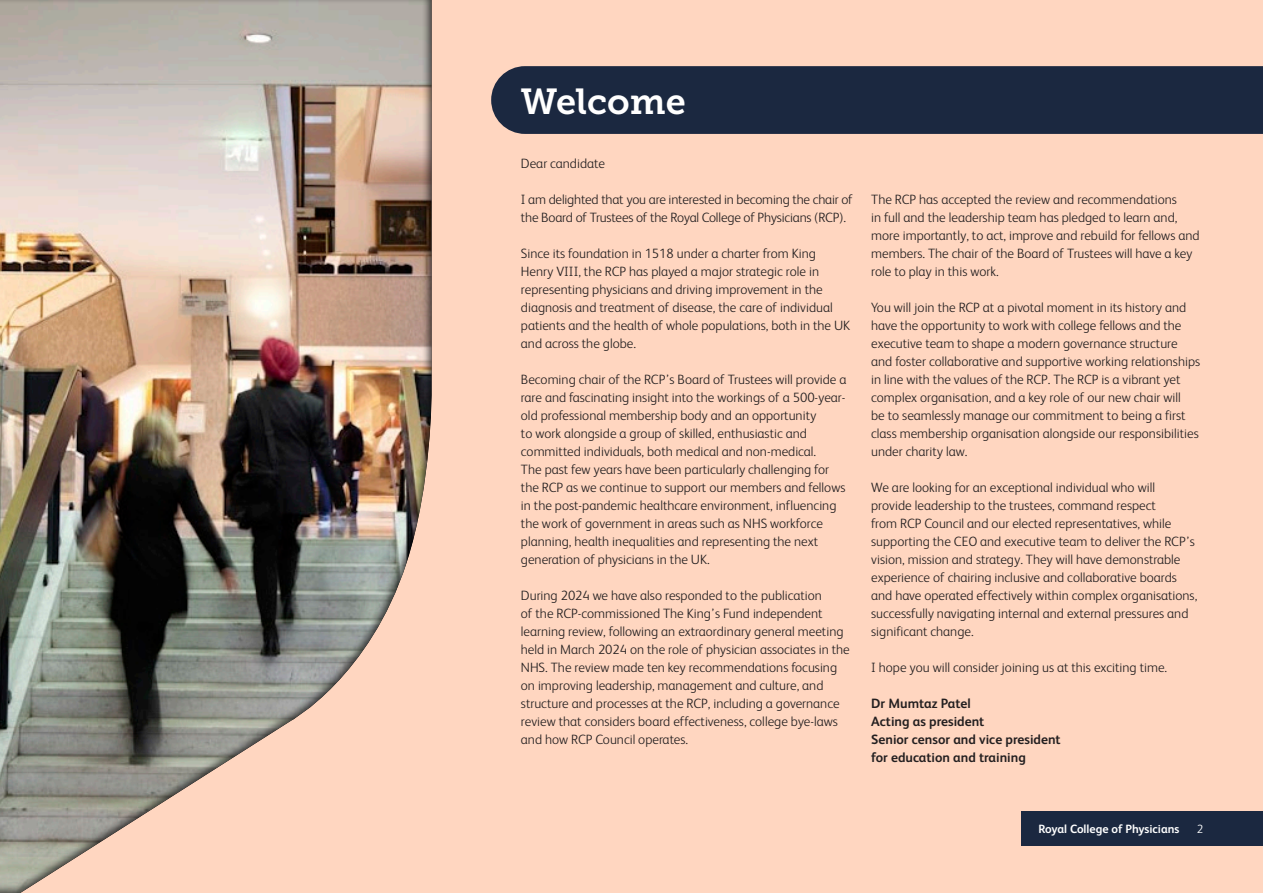
<style>
.page{position:relative;width:1263px;height:893px;background:#ffd6c0}
.page>*{position:absolute;margin:0;border:0;box-sizing:border-box;transform-origin:0 0}
.Headings{font:36px "Museo Slab 700";color:#fff}
.body_copy_sub_heading_bold{font:300 13.5px/18px "FS Albert";color:#231f20}
.body_copy_sub_heading_bold-2{font:700 13.5px/18px "FS Albert";color:#231f20}
.t1{font:700 12px "FS Albert";color:#fff}
.t2{font:300 12px "FS Albert";color:#fff}
</style>
<div class="page">
<div style="left:1021px;top:811px;width:242px;height:35px;background:#1b2840"></div>
<div style="left:491px;top:66px;width:772px;height:68px;background:#1b2840"></div>
<div style="left:0;top:0;width:432px;height:893px;background:#231f20;opacity:.75"></div>
<p class="Headings" style="left:521px;top:81px;width:166px">Welcome</p>
<p class="body_copy_sub_heading_bold" style="left:521px;top:154px;width:86px">Dear candidate</p>
<p class="body_copy_sub_heading_bold" style="left:521px;top:190px;width:333px">I am delighted that you are interested in becoming the chair of the Board of Trustees of the Royal College of Physicians (RCP).</p>
<p class="body_copy_sub_heading_bold" style="left:521px;top:244px;width:331px">Since its foundation in 1518 under a charter from King Henry VIII, the RCP has played a major strategic role in representing physicians and driving improvement in the diagnosis and treatment of disease, the care of individual patients and the health of whole populations, both in the UK and across the globe.</p>
<p class="body_copy_sub_heading_bold" style="left:521px;top:370px;width:327px">Becoming chair of the RCP’s Board of Trustees will provide a rare and fascinating insight into the workings of a 500-year&shy;old professional membership body and an opportunity<br>to work alongside a group of skilled, enthusiastic and committed individuals, both medical and non-medical.</p>
<p class="body_copy_sub_heading_bold" style="left:521px;top:460px;width:326px">The past few years have been particularly challenging for the RCP as we continue to support our members and fellows in the post-pandemic healthcare environment, influencing the work of government in areas such as NHS workforce planning, health inequalities and representing the next generation of physicians in the UK.</p>
<p class="body_copy_sub_heading_bold" style="left:521px;top:586px;width:330px">During 2024 we have also responded to the publication<br>of the RCP-commissioned The King’s Fund independent learning review, following an extraordinary general meeting held in March 2024 on the role of physician associates in the NHS. The review made ten key recommendations focusing on improving leadership, management and culture, and structure and processes at the RCP, including a governance review that considers board effectiveness, college bye-laws and how RCP Council operates.</p>
<p class="body_copy_sub_heading_bold" style="left:871px;top:190px;width:330px">The RCP has accepted the review and recommendations<br>in full and the leadership team has pledged to learn and, more importantly, to act, improve and rebuild for fellows and members. The chair of the Board of Trustees will have a key role to play in this work.</p>
<p class="body_copy_sub_heading_bold" style="left:871px;top:298px;width:331px">You will join the RCP at a pivotal moment in its history and have the opportunity to work with college fellows and the executive team to shape a modern governance structure and foster collaborative and supportive working relationships in line with the values of the RCP. The RCP is a vibrant yet complex organisation, and a key role of our new chair will<br>be to seamlessly manage our commitment to being a first class membership organisation alongside our responsibilities under charity law.</p>
<p class="body_copy_sub_heading_bold" style="left:871px;top:478px;width:328px">We are looking for an exceptional individual who will provide leadership to the trustees, command respect<br>from RCP Council and our elected representatives, while supporting the CEO and executive team to deliver the RCP’s vision, mission and strategy. They will have demonstrable experience of chairing inclusive and collaborative boards and have operated effectively within complex organisations, successfully navigating internal and external pressures and significant change.</p>
<p class="body_copy_sub_heading_bold" style="left:871px;top:658px;width:298px">I hope you will consider joining us at this exciting time.</p>
<p class="body_copy_sub_heading_bold-2" style="left:871px;top:694px;width:101px">Dr Mumtaz Patel</p>
<p class="body_copy_sub_heading_bold-2" style="left:871px;top:712px;width:115px">Acting as president</p>
<p class="body_copy_sub_heading_bold-2" style="left:871px;top:730px;width:191px">Senior censor and vice president for education and training</p>
<p class="t1" style="left:1038px;top:822px;width:143px">Royal College of Physicians</p>
<p class="t2" style="left:1197px;top:822px;width:8px">2</p>
</div>
